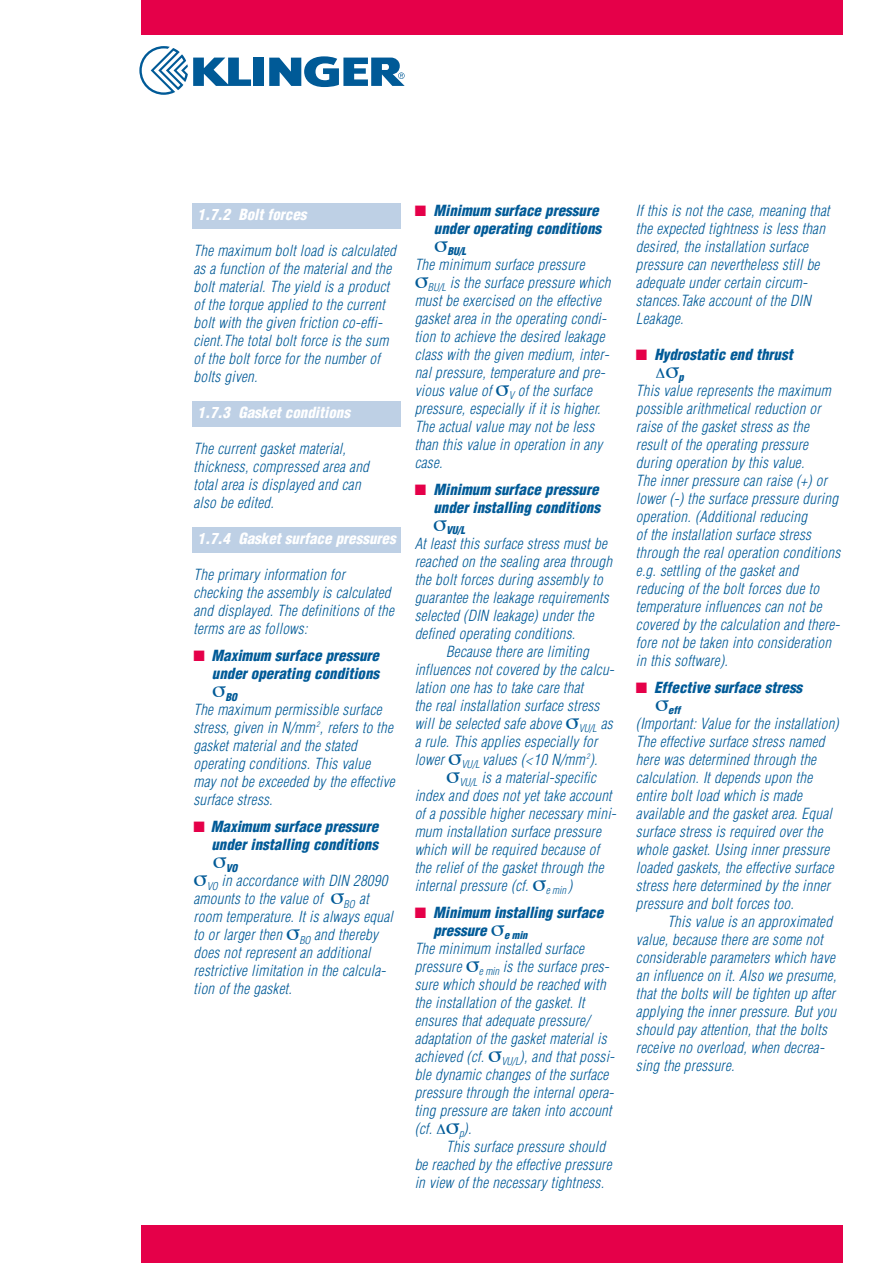
<style>
.page{position:relative;width:893px;height:1263px;background:#fff}
.page>*{position:absolute;margin:0;border:0;box-sizing:border-box;transform-origin:0 0}
.t1{font:italic 300 condensed 15px/18px "Helvetica";letter-spacing:.02em;color:#005a97}
.t2{font:italic 900 condensed 15px/18px "Helvetica";color:#005a97;text-align:right}
.t3{font:italic 900 condensed 15px "Helvetica";color:#fff}
.t4{font:italic 900 condensed 10.5px "Helvetica";letter-spacing:-.015em;color:#005a97}
.t5{font:italic 300 condensed 10.5px "Helvetica";color:#005a97}
.s1{color:#e50049}
</style>
<div class="page">
<div style="left:141px;top:0;width:701px;height:35px;background:#e50049"></div>
<div style="left:253px;top:58px;width:11px;height:28px;background:#005a97"></div>
<svg style="left:269px;top:56px;width:135px;height:31px"></svg>
<svg style="left:139px;top:46px;width:112px;height:49px"></svg>
<div style="left:141px;top:1225px;width:701px;height:38px;background:#e50049"></div>
<div style="left:192px;top:527px;width:208px;height:26px;background:#bed0e5"></div>
<div style="left:192px;top:402px;width:208px;height:25px;background:#bed0e5"></div>
<div style="left:192px;top:203px;width:208px;height:25px;background:#bed0e5"></div>
<p class="t3" style="left:197px;top:209px;width:110px">1.7.2 Bolt forces</p>
<p class="t1" style="left:193px;top:243px;width:204px">The maximum bolt load is calculated as a function of the material and the bolt material. The yield is a product of the torque applied to the current bolt with the given friction co-effi&shy;cient.The total bolt force is the sum of the bolt force for the number of bolts given.</p>
<p class="t3" style="left:197px;top:407px;width:154px">1.7.3 Gasket conditions</p>
<p class="t1" style="left:193px;top:441px;width:177px">The current gasket material, thickness, compressed area and total area is displayed and can also be edited.</p>
<p class="t3" style="left:197px;top:533px;width:200px">1.7.4 Gasket surface pressures</p>
<p class="t1" style="left:193px;top:567px;width:202px">The primary information for checking the assembly is calculated and displayed. The definitions of the terms are as follows:</p>
<p class="t2" style="left:193px;top:648px;width:187px"><span class="s1">■</span> Maximum surface pressure under operating conditions</p>
<p class="t4" style="left:225px;top:693px;width:13px">BO</p>
<p class="t1" style="left:193px;top:702px;width:203px">The maximum permissible surface stress, given in N/mm <sup>2</sup>, refers to the gasket material and the stated operating conditions. This value may not be exceeded by the effective surface stress.</p>
<p class="t2" style="left:193px;top:819px;width:186px"><span class="s1">■</span> Maximum surface pressure under installing conditions</p>
<p class="t4" style="left:226px;top:864px;width:13px">VO</p>
<p class="t1" style="left:193px;top:873px;width:195px;text-indent:13px"><sub>VO</sub> in accordance with DIN 28090 amounts to the value of</p>
<p class="t5" style="left:343px;top:900px;width:27px">BO <sup>at</sup></p>
<p class="t1" style="left:193px;top:909px;width:201px">room temperature. It is always equal to or larger then <sub>BO</sub> and thereby does not represent an additional restrictive limitation in the calcula&shy;tion of the gasket.</p>
<p class="t2" style="left:414px;top:202px;width:188px"><span class="s1">■</span> Minimum surface pressure under operating conditions</p>
<p class="t4" style="left:447px;top:247px;width:20px">BU/L</p>
<p class="t1" style="left:414px;top:256px;width:171px">The minimum surface pressure</p>
<p class="t1" style="left:428px;top:274px;width:184px"><sub>BU/L</sub> is the surface pressure which</p>
<p class="t1" style="left:414px;top:292px;width:188px">must be exercised on the effective</p>
<p class="t1" style="left:414px;top:310px;width:193px">gasket area in the operating condi-</p>
<p class="t1" style="left:414px;top:328px;width:191px">tion to achieve the desired leakage</p>
<p class="t1" style="left:414px;top:346px;width:196px">class with the given medium, inter-</p>
<p class="t1" style="left:414px;top:364px;width:192px">nal pressure, temperature and pre-</p>
<p class="t1" style="left:414px;top:382px;width:179px">vious value of <sub>V</sub> of the surface</p>
<p class="t1" style="left:414px;top:400px;width:187px">pressure, especially if it is higher.</p>
<p class="t1" style="left:414px;top:418px;width:181px">The actual value may not be less</p>
<p class="t1" style="left:414px;top:436px;width:189px">than this value in operation in any</p>
<p class="t1" style="left:414px;top:454px;width:29px">case.</p>
<p class="t2" style="left:414px;top:481px;width:187px"><span class="s1">■</span> Minimum surface pressure under installing conditions</p>
<p class="t4" style="left:446px;top:526px;width:20px">VU/L</p>
<p class="t1" style="left:414px;top:535px;width:194px">At least this surface stress must be</p>
<p class="t1" style="left:414px;top:553px;width:199px">reached on the sealing area through</p>
<p class="t1" style="left:414px;top:571px;width:189px">the bolt forces during assembly to</p>
<p class="t1" style="left:414px;top:589px;width:195px">guarantee the leakage requirements</p>
<p class="t1" style="left:414px;top:607px;width:180px">selected (DIN leakage) under the</p>
<p class="t1" style="left:414px;top:625px;width:162px">defined operating conditions.</p>
<p class="t1" style="left:446px;top:643px;width:144px">Because there are limiting</p>
<p class="t1" style="left:414px;top:661px;width:201px">influences not covered by the calcu-</p>
<p class="t1" style="left:414px;top:679px;width:170px">lation one has to take care that</p>
<p class="t1" style="left:414px;top:697px;width:186px">the real installation surface stress</p>
<p class="t1" style="left:414px;top:715px;width:199px">will be selected safe above <sub>VU/L</sub> as</p>
<p class="t1" style="left:414px;top:733px;width:184px">a rule. This applies especially for</p>
<p class="t1" style="left:414px;top:751px;width:184px">lower <sub>VU/L</sub> values (&lt;10 N/mm <sup>2</sup>).</p>
<p class="t1" style="left:459px;top:769px;width:138px"><sub>VU/L</sub> is a material-specific</p>
<p class="t1" style="left:414px;top:787px;width:198px">index and does not yet take account</p>
<p class="t1" style="left:414px;top:805px;width:203px">of a possible higher necessary mini-</p>
<p class="t1" style="left:414px;top:823px;width:188px">mum installation surface pressure</p>
<p class="t1" style="left:414px;top:841px;width:186px">which will be required because of</p>
<p class="t1" style="left:414px;top:859px;width:190px">the relief of the gasket through the</p>
<p class="t1" style="left:414px;top:877px;width:159px">internal pressure (cf. <sub>e</sub> <sub>min</sub> )</p>
<p class="t2" style="left:414px;top:904px;width:190px"><span class="s1">■</span> Minimum installing surface</p>
<p class="t2" style="left:433px;top:922px;width:95px">pressure <sub>e</sub> <sub>min</sub></p>
<p class="t1" style="left:414px;top:940px;width:171px">The minimum installed surface</p>
<p class="t1" style="left:414px;top:958px;width:196px">pressure <sub>e</sub> <sub>min</sub> is the surface pres-</p>
<p class="t1" style="left:414px;top:976px;width:192px">sure which should be reached with</p>
<p class="t1" style="left:414px;top:994px;width:171px">the installation of the gasket. It</p>
<p class="t1" style="left:414px;top:1012px;width:176px">ensures that adequate pressure/</p>
<p class="t1" style="left:414px;top:1030px;width:193px">adaptation of the gasket material is</p>
<p class="t1" style="left:414px;top:1048px;width:201px">achieved (cf. <sub>VU/L</sub>), and that possi-</p>
<p class="t1" style="left:414px;top:1066px;width:195px">ble dynamic changes of the surface</p>
<p class="t1" style="left:414px;top:1084px;width:201px">pressure through the internal opera-</p>
<p class="t1" style="left:414px;top:1102px;width:198px">ting pressure are taken into account</p>
<p class="t1" style="left:414px;top:1120px;width:58px">(cf. ∆ <sub>p</sub>).</p>
<p class="t1" style="left:446px;top:1138px;width:160px">This surface pressure should</p>
<p class="t1" style="left:414px;top:1156px;width:198px">be reached by the effective pressure</p>
<p class="t1" style="left:414px;top:1174px;width:191px">in view of the necessary tightness.</p>
<p class="t1" style="left:636px;top:202px;width:195px">If this is not the case, meaning that the expected tightness is less than desired, the installation surface pressure can nevertheless still be adequate under certain circum&shy;stances.Take account of the DIN<br>Leakage.</p>
<p class="t2" style="left:636px;top:346px;width:158px"><span class="s1">■</span> Hydrostatic end thrust</p>
<p class="t4" style="left:656px;top:373px;width:29px">∆ p</p>
<p class="t1" style="left:636px;top:382px;width:206px">This value represents the maximum possible arithmetical reduction or raise of the gasket stress as the result of the operating pressure during operation by this value.<br>The inner pressure can raise (+) or lower (-) the surface pressure during operation. (Additional reducing<br>of the installation surface stress through the real operation conditions e.g. settling of the gasket and reducing of the bolt forces due to temperature influences can not be covered by the calculation and there&shy;fore not be taken into consideration in this software).</p>
<p class="t2" style="left:636px;top:679px;width:168px"><span class="s1">■</span> Effective surface stress</p>
<p class="t4" style="left:668px;top:706px;width:13px">eff</p>
<p class="t1" style="left:636px;top:715px;width:204px">(Important: Value for the installation)<br>The effective surface stress named here was determined through the calculation. It depends upon the entire bolt load which is made available and the gasket area. Equal surface stress is required over the whole gasket. Using inner pressure loaded gaskets, the effective surface stress here determined by the inner pressure and bolt forces too.</p>
<p class="t1" style="left:636px;top:913px;width:202px;text-indent:31px">This value is an approximated value, because there are some not considerable parameters which have an influence on it. Also we presume, that the bolts will be tighten up after applying the inner pressure. But you should pay attention, that the bolts receive no overload, when decrea&shy;sing the pressure.</p>
</div>
